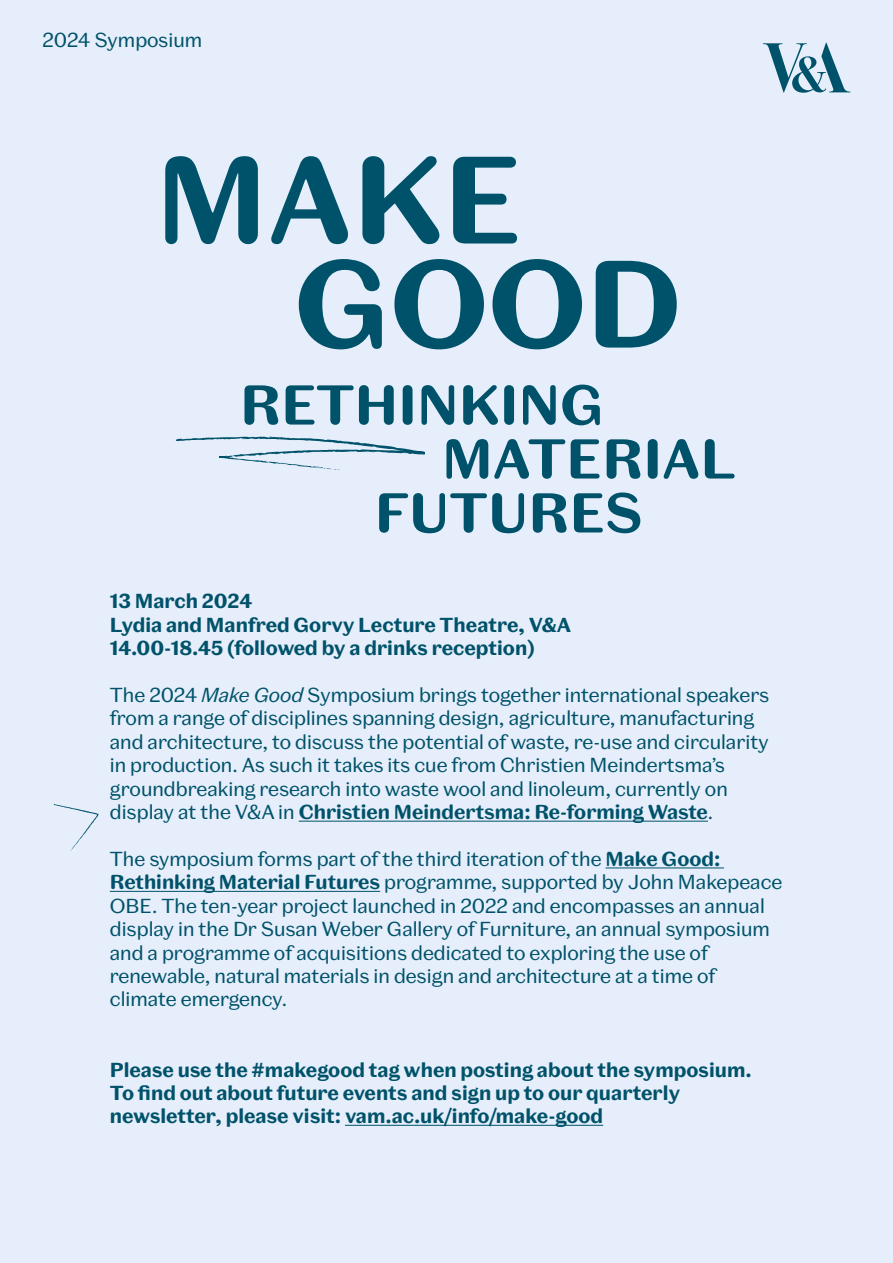
<style>
.page{position:relative;width:893px;height:1263px;background:#e5eefa}
.page>*{position:absolute;margin:0;border:0;box-sizing:border-box;transform-origin:0 0}
.t1{font:19.5px/23.4px "Spiller";color:#00526a}
.t2{font:700 19.5px/23.4px "Spiller";color:#00526a}
.t3{font:700 19.5px "Spiller Rounded";color:#00526a}
.s1{font-style:italic}
.s2{font-family:"Spiller";font-weight:400}
.s3{font-family:"Spiller Rounded";font-weight:700}
</style>
<div class="page">
<svg style="left:763px;top:42px;width:87px;height:51px"></svg>
<hr style="left:299px;top:821px;width:409px;height:1px;background:#00526a">
<hr style="left:606px;top:868px;width:118px;height:1px;background:#00526a">
<hr style="left:110px;top:891px;width:270px;height:1px;background:#00526a">
<hr style="left:345px;top:1125px;width:258px;height:1px;background:#00526a">
<svg style="left:54px;top:804px;width:45px;height:48px"></svg>
<svg style="left:175px;top:437px;width:250px;height:33px"></svg>
<svg style="left:299px;top:259px;width:378px;height:90px"></svg>
<svg style="left:165px;top:156px;width:352px;height:88px"></svg>
<svg style="left:379px;top:492px;width:261px;height:41px"></svg>
<svg style="left:446px;top:439px;width:289px;height:40px"></svg>
<svg style="left:244px;top:385px;width:356px;height:40px"></svg>
<p class="t1" style="left:43px;top:28px;width:161px">2024 Symposium</p>
<p class="t2" style="left:110px;top:590px;width:463px">13 March 2024<br>Lydia and Manfred Gorvy Lecture Theatre, V&amp;A<br>14.00-18.45 (followed by a drinks reception)</p>
<p class="t1" style="left:110px;top:683px;width:661px">The 2024 <span class="s1">Make Good</span> Symposium brings together international speakers from a range of disciplines spanning design, agriculture, manufacturing and architecture, to discuss the potential of waste, re-use and circularity in production. As such it takes its cue from Christien Meindertsma’s groundbreaking research into waste wool and linoleum, currently on</p>
<p class="t3" style="left:110px;top:800px;width:605px"><span class="s2">display at the V&amp;A in</span> Christien Meindertsma: Re-forming Waste<span class="s2">.</span></p>
<p class="t1" style="left:110px;top:847px;width:674px">The symposium forms part of the third iteration of the <span class="s3">Make Good:<br>Rethinking Material Futures</span> programme, supported by John Makepeace OBE. The ten-year project launched in 2022 and encompasses an annual display in the Dr Susan Weber Gallery of Furniture, an annual symposium and a programme of acquisitions dedicated to exploring the use of renewable, natural materials in design and architecture at a time of climate emergency.</p>
<p class="t2" style="left:110px;top:1058px;width:643px">Please use the #makegood tag when posting about the symposium.<br>To find out about future events and sign up to our quarterly newsletter, please visit: vam.ac.uk/info/make-good</p>
</div>
